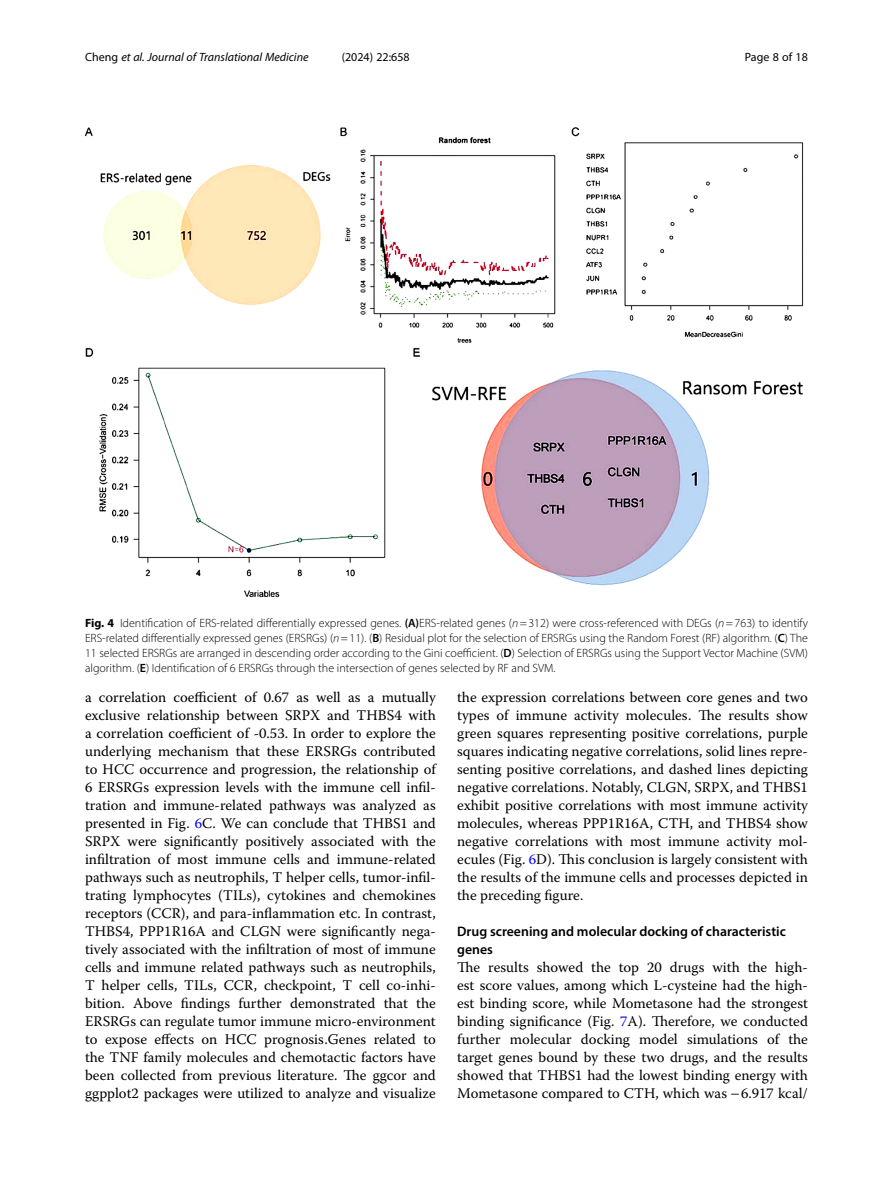
<style>
.page{position:relative;width:893px;height:1191px;background:#fff}
.page>*{position:absolute;margin:0;border:0;box-sizing:border-box;transform-origin:0 0}
.Body_Text{font:14.7px/18px "Warnock Pro";color:#000;text-align:justify}
.Head_2{font:600 13.8px/18px "Myriad Pro";color:#000}
.Figure_Caption{font:300 12px/15px "Myriad Pro";color:#000;text-align:justify}
.t1{font:italic 12px "Myriad Pro";color:#000}
.t2{font:12px "Myriad Pro";color:#000}
.s1{font-style:normal}
.s2{font-weight:700}
.s3{font-weight:600}
.s4{font-style:italic}
.s5{color:#00f}
</style>
<div class="page">
<img style="left:85px;top:127px;width:719px;height:471px">
<p class="t1" style="left:85px;top:50px;width:225px"><span class="s1">Cheng</span> et al. Journal of Translational Medicine</p>
<p class="t2" style="left:342px;top:50px;width:70px">(2024) 22:658</p>
<p class="t2" style="left:745px;top:50px;width:65px">Page 8 of 18</p>
<p class="Figure_Caption" style="left:85px;top:616px;width:724px"><span class="s2">Fig. 4</span> Identification of ERS-related differentially expressed genes. <span class="s3">(A)</span>ERS-related genes (<span class="s4">n</span>=312) were cross-referenced with DEGs (<span class="s4">n</span>=763) to identify ERS-related differentially expressed genes (ERSRGs) (<span class="s4">n</span>=11). (<span class="s3">B</span>) Residual plot for the selection of ERSRGs using the Random Forest (RF) algorithm. (<span class="s3">C</span>) The 11 selected ERSRGs are arranged in descending order according to the Gini coefficient. (<span class="s3">D</span>) Selection of ERSRGs using the Support Vector Machine (SVM) algorithm. (<span class="s3">E</span>) Identification of 6 ERSRGs through the intersection of genes selected by RF and SVM.</p>
<p class="Body_Text" style="left:85px;top:688px;width:352px">a correlation coefficient of 0.67 as well as a mutually exclusive relationship between SRPX and THBS4 with a correlation coefficient of -0.53. In order to explore the underlying mechanism that these ERSRGs contributed to HCC occurrence and progression, the relationship of 6 ERSRGs expression levels with the immune cell infil&shy;tration and immune-related pathways was analyzed as presented in Fig. <span class="s5">6</span>C. We can conclude that THBS1 and SRPX were significantly positively associated with the infiltration of most immune cells and immune-related pathways such as neutrophils, T helper cells, tumor-infil&shy;trating lymphocytes (TILs), cytokines and chemokines receptors (CCR), and para-inflammation etc. In contrast, THBS4, PPP1R16A and CLGN were significantly nega&shy;tively associated with the infiltration of most of immune cells and immune related pathways such as neutrophils, T helper cells, TILs, CCR, checkpoint, T cell co-inhi&shy;bition. Above findings further demonstrated that the ERSRGs can regulate tumor immune micro-environment to expose effects on HCC prognosis.Genes related to the TNF family molecules and chemotactic factors have been collected from previous literature. The ggcor and ggpplot2 packages were utilized to analyze and visualize</p>
<p class="Body_Text" style="left:457px;top:688px;width:352px">the expression correlations between core genes and two types of immune activity molecules. The results show green squares representing positive correlations, purple squares indicating negative correlations, solid lines repre&shy;senting positive correlations, and dashed lines depicting negative correlations. Notably, CLGN, SRPX, and THBS1 exhibit positive correlations with most immune activity molecules, whereas PPP1R16A, CTH, and THBS4 show negative correlations with most immune activity mol&shy;ecules (Fig. <span class="s5">6</span>D). This conclusion is largely consistent with the results of the immune cells and processes depicted in the preceding figure.</p>
<p class="Head_2" style="left:457px;top:922px;width:330px">Drug screening and molecular docking of characteristic genes</p>
<p class="Body_Text" style="left:457px;top:958px;width:352px">The results showed the top 20 drugs with the high&shy;est score values, among which L-cysteine had the high&shy;est binding score, while Mometasone had the strongest binding significance (Fig. <span class="s5">7</span>A). Therefore, we conducted further molecular docking model simulations of the target genes bound by these two drugs, and the results showed that THBS1 had the lowest binding energy with Mometasone compared to CTH, which was −6.917 kcal/</p>
</div>
